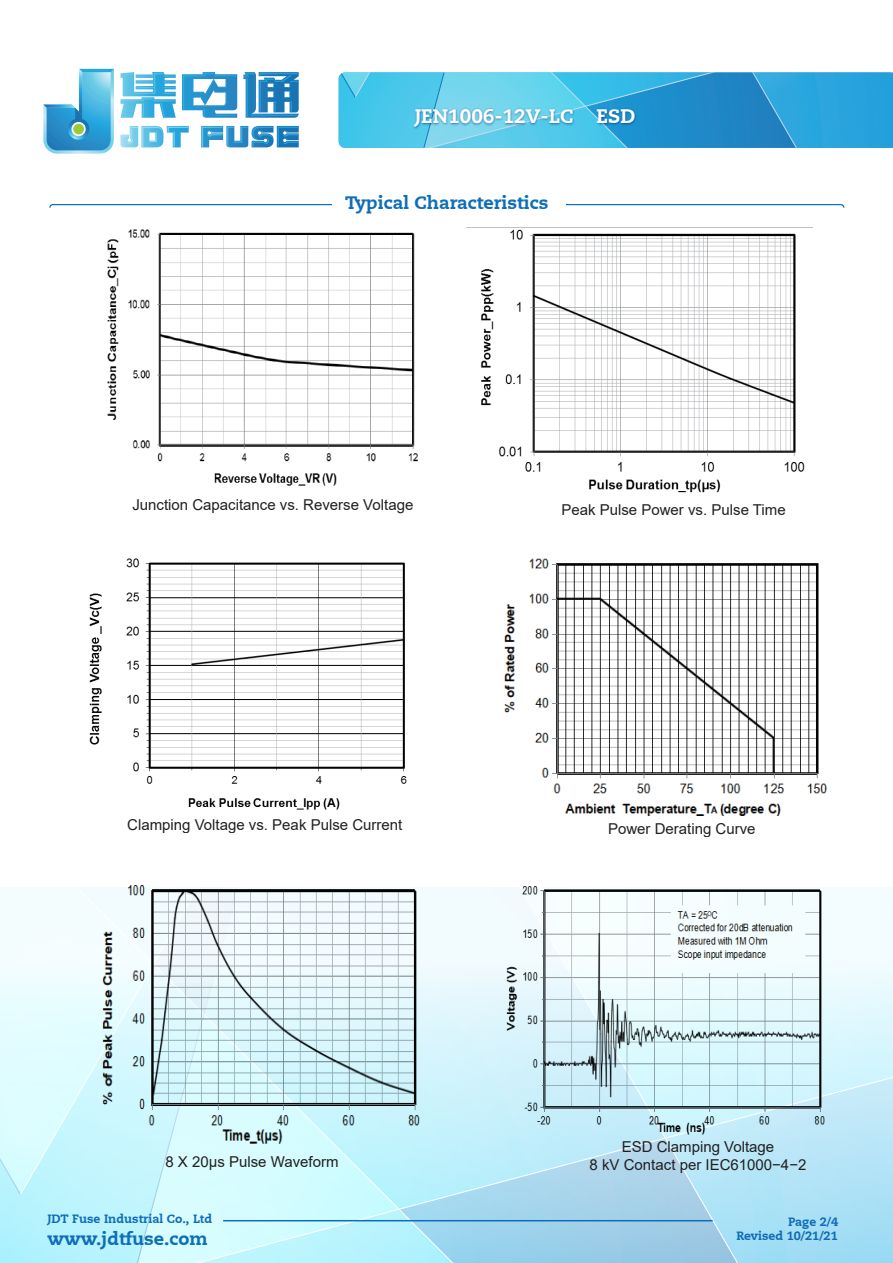
<style>
.page{position:relative;width:893px;height:1263px;background:#fff}
.page>*{position:absolute;margin:0;border:0;box-sizing:border-box;transform-origin:0 0}
.t1{font:800 19.5px "Caecilia LT";color:#fff}
.t2{font:800 18px "Caecilia LT";color:#0f6eb8}
.t3{font:15px/18px "Arial";color:#231f20;text-align:center}
.t4{font:800 12px "Caecilia LT";color:#0f6eb8}
.t5{font:800 12px "Caecilia LT";color:#0d6eb8}
</style>
<div class="page">
<svg style="left:0;top:887px;width:19px;height:259px"></svg>
<svg style="left:715px;top:887px;width:176px;height:376px;background:#c0e9f8"></svg>
<svg style="left:19px;top:887px;width:56px;height:309px"></svg>
<svg style="left:75px;top:887px;width:640px;height:376px;background:#c0eaf7"></svg>
<svg style="left:131px;top:1161px;width:108px;height:102px;background:#d2fafe"></svg>
<svg style="left:0;top:1146px;width:22px;height:50px"></svg>
<svg style="left:339px;top:72px;width:554px;height:76px;background:#3aaedd"></svg>
<img style="left:411px;top:104px;width:228px;height:28px">
<svg style="left:49px;top:204px;width:795px;height:4px"></svg>
<div style="left:332px;top:197px;width:233px;height:17px;background:#fff"></div>
<img style="left:107px;top:229px;width:311px;height:257px">
<img style="left:481px;top:229px;width:324px;height:264px">
<img style="left:89px;top:558px;width:318px;height:252px">
<img style="left:504px;top:558px;width:323px;height:258px">
<img style="left:95px;top:885px;width:335px;height:276px">
<img style="left:503px;top:886px;width:330px;height:250px">
<hr style="left:223px;top:1220px;width:490px;height:1px;background:#0f6eb8">
<svg style="left:120px;top:126px;width:179px;height:21px"></svg>
<svg style="left:120px;top:72px;width:179px;height:46px"></svg>
<svg style="left:43px;top:69px;width:71px;height:85px"></svg>
<svg style="left:71px;top:122px;width:15px;height:14px"></svg>
<div style="left:73px;top:124px;width:11px;height:10px;background:#9aca3b;border-radius:50%"></div>
<h1 class="t1" style="left:415px;top:104px;width:222px">JEN1006-12V-LC ESD</h1>
<p class="t2" style="left:345px;top:191px;width:205px">Typical Characteristics</p>
<p class="t3" style="left:132px;top:496px;width:282px">Junction Capacitance vs. Reverse Voltage</p>
<p class="t3" style="left:561px;top:501px;width:226px">Peak Pulse Power vs. Pulse Time</p>
<p class="t3" style="left:127px;top:815px;width:277px">Clamping Voltage vs. Peak Pulse Current</p>
<p class="t3" style="left:608px;top:819px;width:149px">Power Derating Curve</p>
<p class="t3" style="left:165px;top:1153px;width:175px">8 X 20μs Pulse Waveform</p>
<p class="t4" style="left:47px;top:1212px;width:166px">JDT Fuse Industrial Co., Ltd</p>
<p class="t2" style="left:48px;top:1228px;width:162px">www.jdtfuse.com</p>
<p class="t3" style="left:590px;top:1137px;width:218px">ESD Clamping Voltage<br>8 kV Contact per IEC61000−4−2</p>
<p class="t4" style="left:788px;top:1215px;width:52px">Page 2/4</p>
<p class="t5" style="left:736px;top:1228px;width:103px">Revised 10/21/21</p>
</div>
